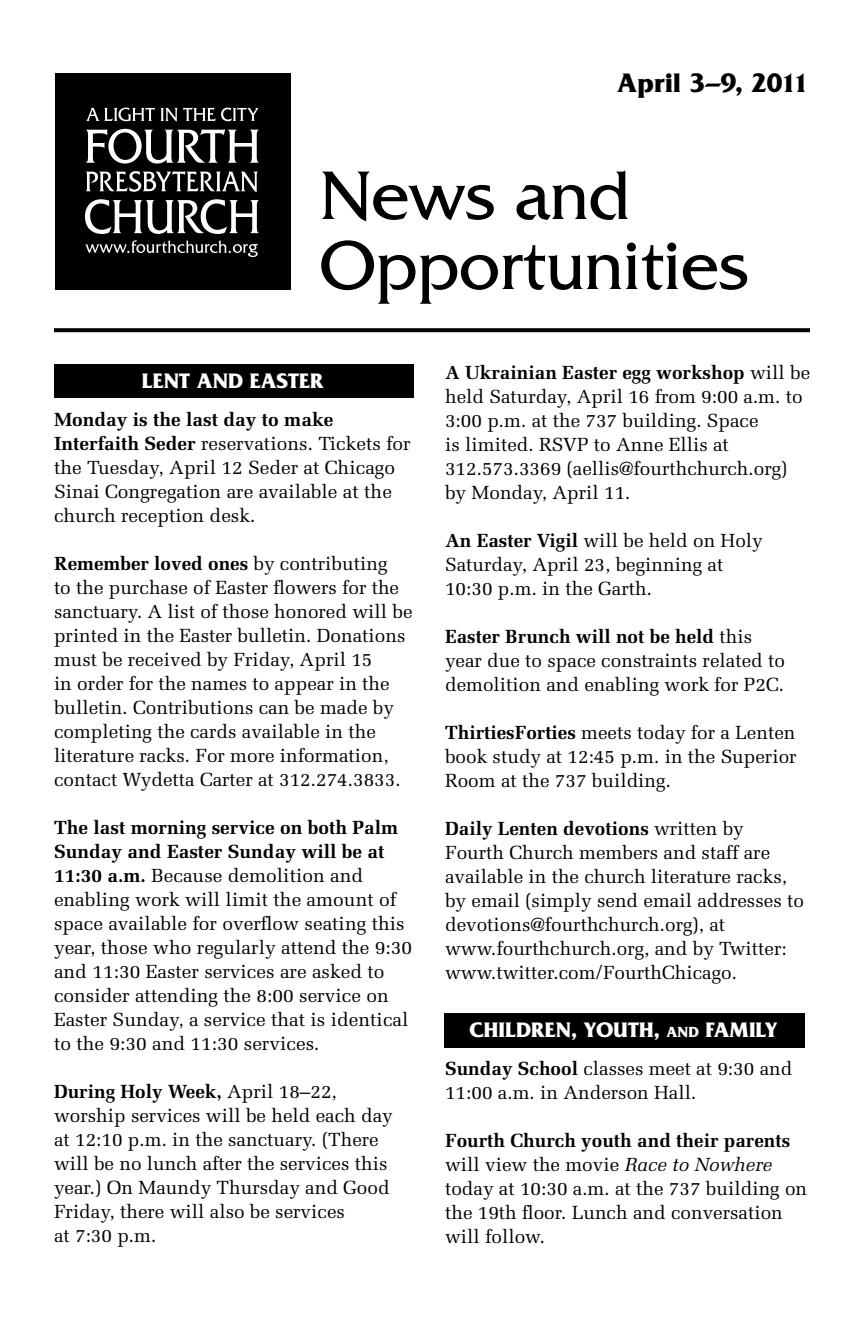
<style>
.page{position:relative;width:864px;height:1332px;background:#fff}
.page>*{position:absolute;margin:0;border:0;box-sizing:border-box;transform-origin:0 0}
.t1{font:72px/70px "Friz Quadrata Std";color:#000}
.t2{font:700 28px "Friz Quadrata Std";color:#000}
.t3{font:700 22px "Friz Quadrata Std";color:#fff}
.t4{font:19px/24px "Melior LT Std";color:#000}
.s1{font-weight:700}
.s2{font-size:15.4px}
.s3{font-style:italic}
</style>
<div class="page">
<div style="left:55px;top:73px;width:235px;height:216px;background:#000"></div>
<svg style="left:86px;top:129px;width:173px;height:35px"></svg>
<svg style="left:86px;top:171px;width:172px;height:21px"></svg>
<svg style="left:85px;top:199px;width:174px;height:35px"></svg>
<svg style="left:86px;top:108px;width:173px;height:14px"></svg>
<svg style="left:85px;top:240px;width:173px;height:17px"></svg>
<svg style="left:54px;top:328px;width:756px;height:4px;fill:#000"></svg>
<div style="left:54px;top:364px;width:360px;height:34px;background:#000"></div>
<div style="left:444px;top:1013px;width:361px;height:34px;background:#000"></div>
<h2 class="t2" style="left:617px;top:67px;width:193px">APRIL 3–9, 2011</h2>
<h1 class="t1" style="left:320px;top:161px;width:431px">News and<br>Opportunities</h1>
<p class="t3" style="left:142px;top:368px;width:183px">LENT AND EASTER</p>
<p class="t4" style="left:54px;top:408px;width:358px"><span class="s1">Monday is the last day to make Interfaith Seder</span> reservations. Tickets for the Tuesday, April 12 Seder at Chicago Sinai Congregation are available at the church reception desk.</p>
<p class="t4" style="left:54px;top:552px;width:360px"><span class="s1">Remember loved ones</span> by contributing<br>to the purchase of Easter flowers for the sanctuary. A list of those honored will be printed in the Easter bulletin. Donations must be received by Friday, April 15<br>in order for the names to appear in the bulletin. Contributions can be made by completing the cards available in the literature racks. For more information, contact Wydetta Carter at 312.274.3833.</p>
<p class="t4" style="left:54px;top:816px;width:360px"><span class="s1">The last morning service on both Palm Sunday and Easter Sunday will be at 11:30 a.m.</span> Because demolition and enabling work will limit the amount of space available for overflow seating this year, those who regularly attend the 9:30 and 11:30 Easter services are asked to consider attending the 8:00 service on Easter Sunday, a service that is identical to the 9:30 and 11:30 services.</p>
<p class="t4" style="left:54px;top:1080px;width:340px"><span class="s1">During Holy Week,</span> April 18–22, worship services will be held each day at 12:10 p.m. in the sanctuary. (There will be no lunch after the services this year.) On Maundy Thursday and Good<br>Friday, there will also be services<br>at 7:30 p.m.</p>
<p class="t4" style="left:445px;top:360px;width:367px"><span class="s1">A Ukrainian Easter egg workshop</span> will be held Saturday, April 16 from 9:00 a.m. to 3:00 p.m. at the 737 building. Space<br>is limited. RSVP to Anne Ellis at 312.573.3369 (aellis@fourthchurch.org) by Monday, April 11.</p>
<p class="t4" style="left:445px;top:528px;width:319px"><span class="s1">An Easter Vigil</span> will be held on Holy<br>Saturday, April 23, beginning at<br>10:30 p.m. in the Garth.</p>
<p class="t4" style="left:445px;top:624px;width:341px"><span class="s1">Easter Brunch will not be held</span> this year due to space constraints related to demolition and enabling work for P2C.</p>
<p class="t4" style="left:445px;top:720px;width:353px;text-align:justify"><span class="s1">ThirtiesForties</span> meets today for a Lenten book study at 12:45 p.m. in the Superior Room at the 737 building.</p>
<p class="t4" style="left:445px;top:816px;width:360px"><span class="s1">Daily Lenten devotions</span> written by Fourth Church members and staff are available in the church literature racks, by email (simply send email addresses to devotions@fourthchurch.org), at www.fourthchurch.org, and by Twitter: www.twitter.com/FourthChicago.</p>
<p class="t3" style="left:469px;top:1017px;width:209px">CHILDREN, YOUTH, <span class="s2">AND</span></p>
<p class="t3" style="left:706px;top:1017px;width:73px">FAMILY</p>
<p class="t4" style="left:445px;top:1056px;width:349px"><span class="s1">Sunday School</span> classes meet at 9:30 and<br>11:00 a.m. in Anderson Hall.</p>
<p class="t4" style="left:445px;top:1128px;width:364px"><span class="s1">Fourth Church youth and their parents </span>will view the movie <span class="s3">Race to Nowhere </span>today at 10:30 a.m. at the 737 building on the 19th floor. Lunch and conversation will follow.</p>
</div>
